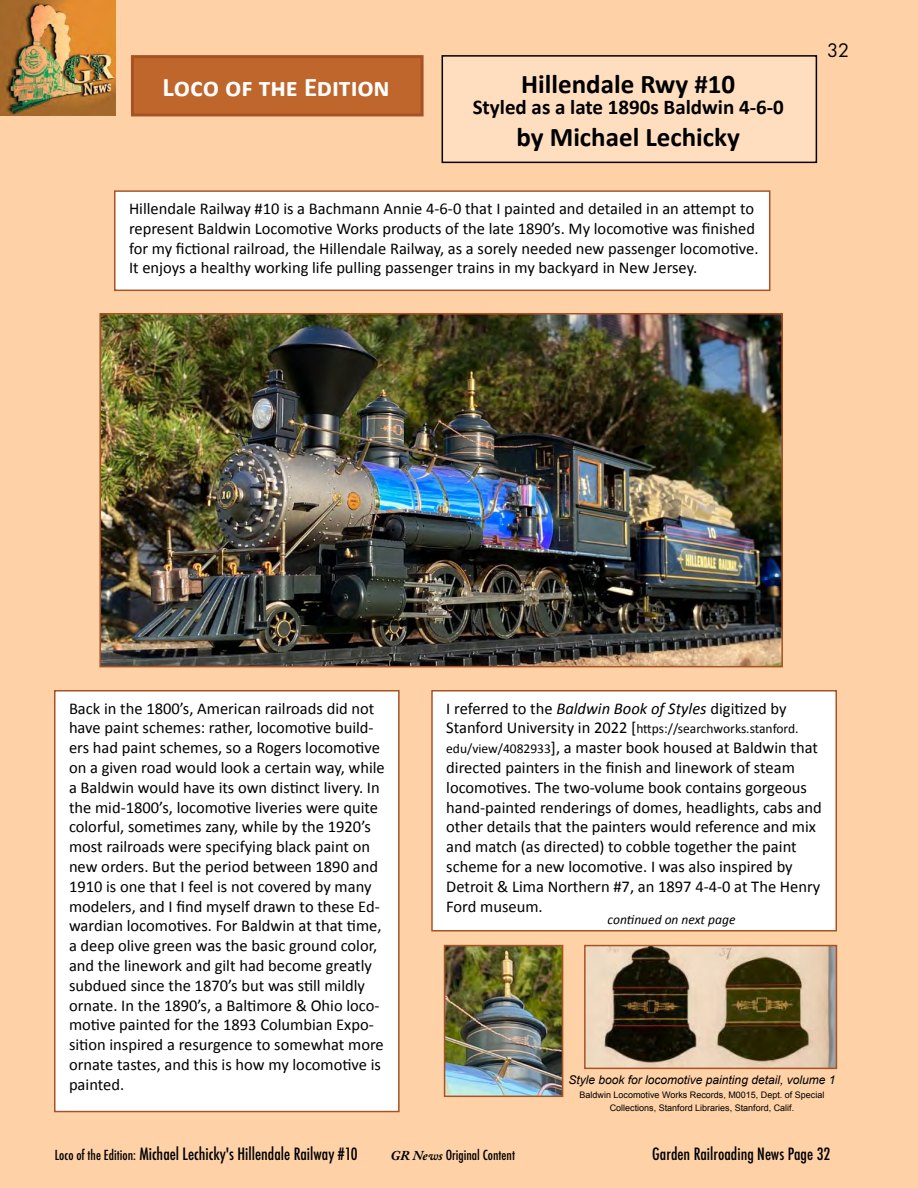
<style>
.page{position:relative;width:918px;height:1188px;background:#fed1a7}
.page>*{position:absolute;margin:0;border:0;box-sizing:border-box;transform-origin:0 0}
.Spilsbury_Body{font:700 27px "Calibri";color:#000}
.Spilsbury_Body-2{font:700 27px "Calibri";letter-spacing:-.005em;color:#fff}
.Spilsbury_Body-3{font:700 21px "Calibri";color:#000}
.t1{font:18px "Futura Now Text";color:#000}
.Loco_of_the_Edition{font:16.5px/19.8px "Calibri";color:#000}
.t2{font:500 condensed 16.5px "Futura";color:#000}
.Loco_of_the_Edition-2{font:13.5px "Calibri";letter-spacing:-.005em;color:#000}
.t3{font:500 condensed 13.5px "Futura";color:#000}
.continued{font:italic 13.5px "Calibri";color:#000}
.SCVGRC_Caption{font:italic 12px "Arial";color:#000}
.SCVGRC_Caption-2{font:9px/13.5px "Arial";color:#000;text-align:center}
.s1{font-style:italic}
.s2{font-size:16.5px}
.s3{font-size:13.5px}
.s4{font-family:"Adobe Caslon Pro";font-weight:700;font-style:italic;font-stretch:normal}
</style>
<div class="page">
<div style="left:115px;top:191px;width:655px;height:99px;background:#fff"></div>
<div style="left:114px;top:190px;width:656px;height:101px;border:2px solid #a85325"></div>
<img style="left:0;top:0;width:115px;height:115px">
<div style="left:132px;top:57px;width:290px;height:58px;background:#bf662c"></div>
<div style="left:131px;top:55px;width:293px;height:61px;border:3px solid #a75224"></div>
<div style="left:442px;top:56px;width:374px;height:106px;background:#fedebf"></div>
<div style="left:442px;top:55px;width:375px;height:108px;border:2px solid #000"></div>
<div style="left:55px;top:691px;width:344px;height:421px;background:#fff"></div>
<div style="left:54px;top:690px;width:346px;height:422px;border:2px solid #a85325"></div>
<img style="left:102px;top:316px;width:678px;height:348px">
<div style="left:99px;top:313px;width:684px;height:354px;border:2px solid #a85325"></div>
<img style="left:447px;top:948px;width:113px;height:146px">
<div style="left:444px;top:945px;width:119px;height:152px;border:2px solid #a85325"></div>
<img style="left:587px;top:948px;width:247px;height:118px">
<div style="left:584px;top:945px;width:253px;height:124px;border:2px solid #a85325"></div>
<div style="left:432px;top:691px;width:404px;height:240px;background:#fff"></div>
<div style="left:431px;top:690px;width:406px;height:242px;border:2px solid #a85325"></div>
<p class="Spilsbury_Body-2" style="left:163px;top:70px;width:229px">Loco of the Edition</p>
<p class="Spilsbury_Body" style="left:521px;top:66px;width:216px">Hillendale Rwy #10</p>
<p class="Spilsbury_Body-3" style="left:473px;top:93px;width:313px">Styled as a late 1890s Baldwin 4-6-0</p>
<p class="Spilsbury_Body" style="left:517px;top:120px;width:225px">by Michael Lechicky</p>
<p class="Loco_of_the_Edition" style="left:129px;top:199px;width:631px">Hillendale Railway #10 is a Bachmann Annie 4-6-0 that I painted and detailed in an attempt to represent Baldwin Locomotive Works products of the late 1890’s. My locomotive was finished for my fictional railroad, the Hillendale Railway, as a sorely needed new passenger locomotive.<br>It enjoys a healthy working life pulling passenger trains in my backyard in New Jersey.</p>
<p class="t1" style="left:827px;top:36px;width:23px">32</p>
<p class="Loco_of_the_Edition" style="left:69px;top:698px;width:317px">Back in the 1800’s, American railroads did not have paint schemes: rather, locomotive build&shy;ers had paint schemes, so a Rogers locomotive on a given road would look a certain way, while a Baldwin would have its own distinct livery. In the mid-1800’s, locomotive liveries were quite colorful, sometimes zany, while by the 1920’s most railroads were specifying black paint on new orders. But the period between 1890 and 1910 is one that I feel is not covered by many modelers, and I find myself drawn to these Ed&shy;wardian locomotives. For Baldwin at that time, a deep olive green was the basic ground color, and the linework and gilt had become greatly subdued since the 1870’s but was still mildly ornate. In the 1890’s, a Baltimore &amp; Ohio loco&shy;motive painted for the 1893 Columbian Expo&shy;sition inspired a resurgence to somewhat more ornate tastes, and this is how my locomotive is painted.</p>
<p class="Loco_of_the_Edition" style="left:446px;top:698px;width:342px">I referred to the <span class="s1">Baldwin Book of Styles</span> digitized by</p>
<p class="Loco_of_the_Edition-2" style="left:446px;top:720px;width:354px"><span class="s2">Stanford University in 2022 [</span>https://searchworks.stanford.</p>
<p class="Loco_of_the_Edition" style="left:446px;top:738px;width:377px"><span class="s3">edu/view/4082933</span>], a master book housed at Baldwin that directed painters in the finish and linework of steam locomotives. The two-volume book contains gorgeous hand-painted renderings of domes, headlights, cabs and other details that the painters would reference and mix and match (as directed) to cobble together the paint scheme for a new locomotive. I was also inspired by Detroit &amp; Lima Northern #7, an 1897 4-4-0 at The Henry Ford museum.</p>
<p class="continued" style="left:608px;top:911px;width:129px">continued on next page</p>
<p class="SCVGRC_Caption" style="left:569px;top:1072px;width:268px">Style book for locomotive painting detail, volume 1</p>
<p class="SCVGRC_Caption-2" style="left:580px;top:1088px;width:246px">Baldwin Locomotive Works Records, M0015, Dept. of Special<br>Collections, Stanford Libraries, Stanford, Calif.</p>
<p class="t2" style="left:55px;top:1144px;width:304px"><span class="s3">Loco of the Edition:</span> Michael Lechicky's Hillendale Railway #10</p>
<p class="t3" style="left:391px;top:1147px;width:126px"><span class="s4">GR News</span> Original Content</p>
<p class="t2" style="left:652px;top:1144px;width:180px">Garden Railroading News Page 32</p>
</div>
